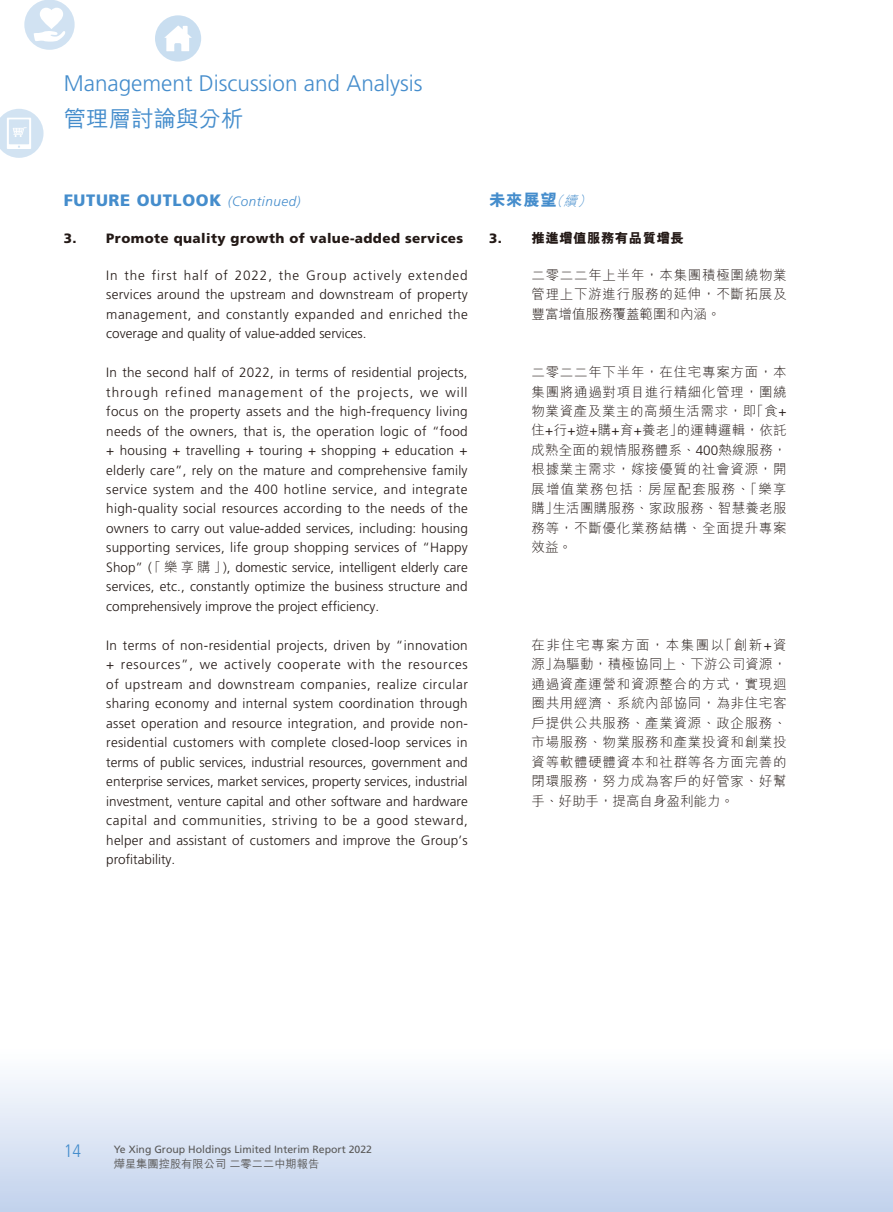
<style>
.page{position:relative;width:893px;height:1212px;background:#fff}
.page>*{position:absolute;margin:0;border:0;box-sizing:border-box;transform-origin:0 0}
.t1{font:300 22.5px "Frutiger LT Std";color:#458dcc}
.t2{font:500 22.5px "M Hei HK";color:#458dcc}
.t3{font:300 condensed 18px "Frutiger LT Std";color:#458dcc}
.t4{font:900 16.5px "Frutiger LT Std";letter-spacing:.04em;color:#458dcc}
.t5{font:800 16.5px "M Hei HK";color:#458dcc}
.t6{font:300 13.5px/19.5px "Frutiger LT Std";color:#231916;text-align:justify}
.t7{font:300 13.5px/19.5px "M Hei HK";letter-spacing:.055em;color:#231916;text-align:justify}
.t8{font:900 13.5px "Frutiger LT Std";letter-spacing:.03em;color:#231916}
.t9{font:800 13.5px "M Hei HK";letter-spacing:.03em;color:#231916}
.t10{font:500 11.25px "M Hei HK";color:#595857}
.t11{font:10.5px "Frutiger LT Std";color:#595857}
.s1{font-weight:300;font-style:italic;font-size:13.5px}
.s2{font-family:"M Sung HK"}
.s3{font-family:"M Hei HK"}
.s4{font-family:"Frutiger LT Std";font-weight:900}
.s5{font-family:"Frutiger LT Std"}
</style>
<div class="page">
<svg style="left:0;top:109px;width:44px;height:49px"></svg>
<div style="left:24px;top:0;width:51px;height:50px;background:#d1e2f2;border-radius:25px"></div>
<svg style="left:34px;top:8px;width:31px;height:34px"></svg>
<div style="left:155px;top:15px;width:46px;height:47px;background:#c9def0;border-radius:23px"></div>
<svg style="left:164px;top:25px;width:28px;height:26px"></svg>
<div style="left:0;top:953px;width:893px;height:259px;background:linear-gradient(to bottom,#fff,#cad8ef)"></div>
<h1 class="t1" style="left:64px;top:70px;width:360px">Management Discussion and Analysis</h1>
<h1 class="t2" style="left:64px;top:103px;width:181px">管理層討論與分析</h1>
<p class="t4" style="left:64px;top:190px;width:238px">FUTURE OUTLOOK <span class="s1">(Continued)</span></p>
<p class="t8" style="left:64px;top:230px;width:401px">3. Promote quality growth of value-added services</p>
<p class="t6" style="left:106px;top:265px;width:363px">In the first half of 2022, the Group actively extended services around the upstream and downstream of property management, and constantly expanded and enriched the coverage and quality of value-added services.</p>
<p class="t6" style="left:106px;top:363px;width:363px">In the second half of 2022, in terms of residential projects, through refined management of the projects, we will focus on the property assets and the high-frequency living needs of the owners, that is, the operation logic of “food + housing + travelling + touring + shopping + education + elderly care”, rely on the mature and comprehensive family service system and the 400 hotline service, and integrate high-quality social resources according to the needs of the owners to carry out value-added services, including: housing supporting services, life group shopping services of “Happy Shop” (<span class="s2">「</span><span class="s3">樂享購</span><span class="s2">」</span>), domestic service, intelligent elderly care services, etc., constantly optimize the business structure and comprehensively improve the project efficiency.</p>
<p class="t6" style="left:106px;top:636px;width:363px">In terms of non-residential projects, driven by “innovation + resources”, we actively cooperate with the resources of upstream and downstream companies, realize circular sharing economy and internal system coordination through asset operation and resource integration, and provide non&shy;residential customers with complete closed-loop services in terms of public services, industrial resources, government and enterprise services, market services, property services, industrial investment, venture capital and other software and hardware capital and communities, striving to be a good steward, helper and assistant of customers and improve the Group’s profitability.</p>
<p class="t5" style="left:489px;top:192px;width:107px">未來展望<span class="s1">（續）</span></p>
<p class="t9" style="left:489px;top:231px;width:197px"><span class="s4">3.</span> 推進增值服務有品質增長</p>
<p class="t7" style="left:532px;top:265px;width:257px">二零二二年上半年，本集團積極圍繞物業管理上下游進行服務的延伸，不斷拓展及豐富增值服務覆蓋範圍和內涵。</p>
<p class="t7" style="left:531px;top:362px;width:257px">二零二二年下半年，在住宅專案方面，本集團將通過對項目進行精細化管理，圍繞物業資產及業主的高頻生活需求，即「食<span class="s5">+</span>住<span class="s5">+</span>行<span class="s5">+</span>遊<span class="s5">+</span>購<span class="s5">+</span>育<span class="s5">+</span>養老」的運轉邏輯，依託成熟全面的親情服務體系、<span class="s5">400</span>熱線服務，根據業主需求，嫁接優質的社會資源，開展增值業務包括：房屋配套服務、「樂享購」生活團購服務、家政服務、智慧養老服務等，不斷優化業務結構、全面提升專案效益。</p>
<p class="t7" style="left:531px;top:635px;width:257px">在非住宅專案方面，本集團以「創新<span class="s5">+</span>資源」為驅動，積極協同上、下游公司資源，通過資產運營和資源整合的方式，實現迴圈共用經濟、系統內部協同，為非住宅客戶提供公共服務、產業資源、政企服務、市場服務、物業服務和產業投資和創業投資等軟體硬體資本和社群等各方面完善的閉環服務，努力成為客戶的好管家、好幫手、好助手，提高自身盈利能力。</p>
<h2 class="t3" style="left:64px;top:1140px;width:19px">14</h2>
<p class="t11" style="left:114px;top:1143px;width:260px">Ye Xing Group Holdings Limited Interim Report 2022</p>
<p class="t10" style="left:114px;top:1155px;width:207px">燁星集團控股有限公司 二零二二中期報告</p>
</div>
